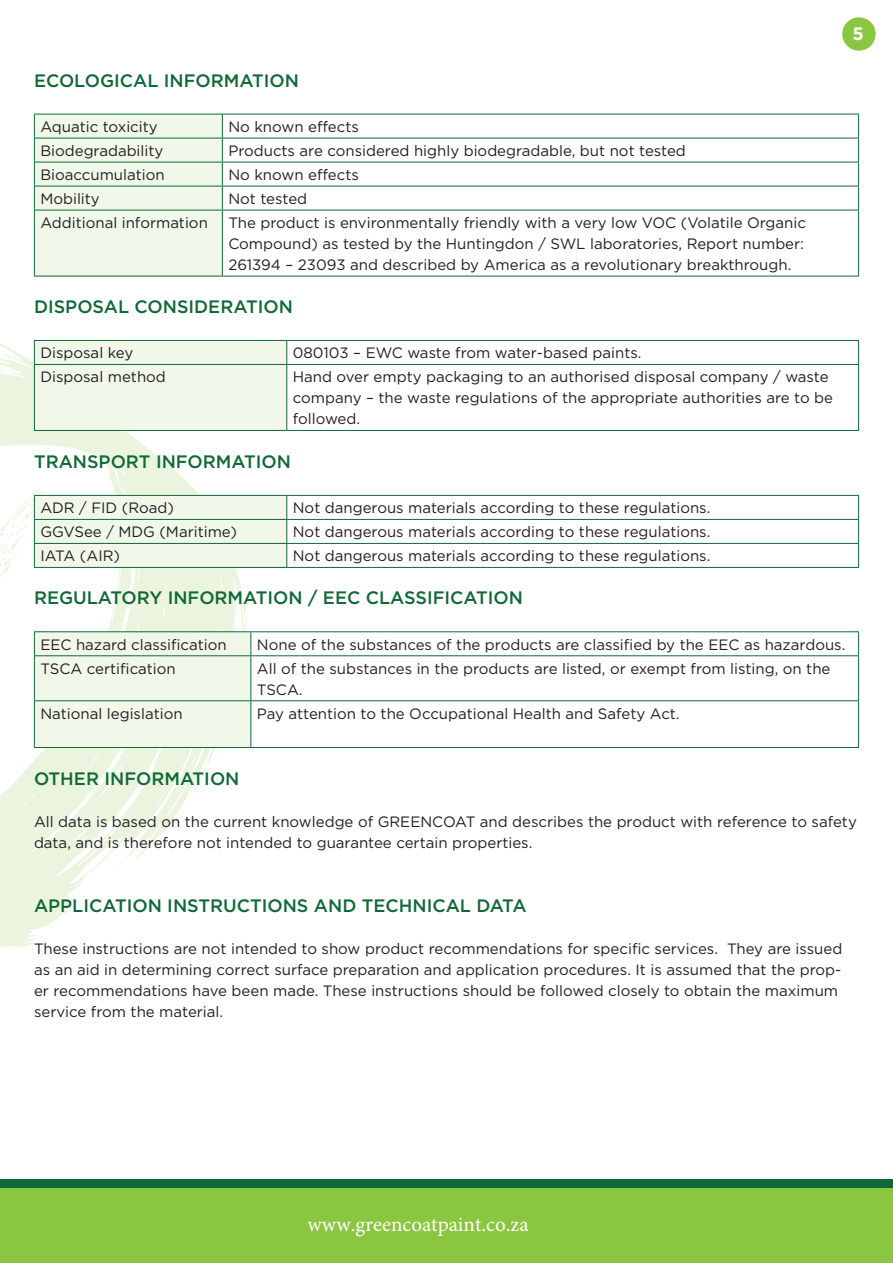
<style>
.page{position:relative;width:893px;height:1263px;background:#fff}
.page>*{position:absolute;margin:0;border:0;box-sizing:border-box;transform-origin:0 0}
.t1{font:21px "Minion Pro";color:#fff}
.t2{font:500 18px "Gotham";color:#116837}
.t3{font:700 18px "Gotham Rounded";color:#fff}
.t4{font:15px/21px "Gotham";color:#231f20}
</style>
<div class="page">
<svg style="left:0;top:339px;width:248px;height:147px"></svg>
<div style="left:842px;top:17px;width:34px;height:34px;background:#8bc640;border-radius:50%"></div>
<div style="left:0;top:1187px;width:893px;height:76px;background:#8bc640"></div>
<div style="left:0;top:1179px;width:893px;height:8px;background:#116837"></div>
<hr style="left:222px;top:138px;width:637px;height:1px;background:#116837">
<hr style="left:222px;top:162px;width:637px;height:1px;background:#116837">
<hr style="left:222px;top:186px;width:637px;height:1px;background:#116837">
<hr style="left:222px;top:210px;width:637px;height:1px;background:#116837">
<hr style="left:222px;top:114px;width:637px;height:1px;background:#116837">
<svg style="left:34px;top:114px;width:189px;height:162px;background:#e5efdf"></svg>
<svg style="left:858px;top:114px;width:1px;height:96px"></svg>
<hr style="left:34px;top:210px;width:1px;height:66px;background:#116837">
<hr style="left:858px;top:210px;width:1px;height:66px;background:#116837">
<hr style="left:34px;top:276px;width:188px;height:1px;background:#116837">
<hr style="left:222px;top:276px;width:637px;height:1px;background:#116837">
<hr style="left:287px;top:364px;width:572px;height:1px;background:#116837">
<div style="left:34px;top:340px;width:253px;height:90px;background:#f1f7e9"></div>
<hr style="left:287px;top:340px;width:572px;height:1px;background:#116837">
<svg style="left:858px;top:341px;width:1px;height:23px"></svg>
<hr style="left:34px;top:365px;width:1px;height:65px;background:#116837">
<hr style="left:858px;top:365px;width:1px;height:65px;background:#116837">
<hr style="left:34px;top:430px;width:253px;height:1px;background:#116837">
<hr style="left:287px;top:430px;width:572px;height:1px;background:#116837">
<hr style="left:287px;top:519px;width:572px;height:1px;background:#116837">
<hr style="left:287px;top:543px;width:572px;height:1px;background:#116837">
<hr style="left:287px;top:495px;width:572px;height:1px;background:#116837">
<svg style="left:858px;top:496px;width:1px;height:71px"></svg>
<hr style="left:287px;top:567px;width:572px;height:1px;background:#116837">
<hr style="left:251px;top:655px;width:608px;height:1px;background:#116837">
<hr style="left:251px;top:700px;width:608px;height:1px;background:#116837">
<svg style="left:0;top:486px;width:287px;height:461px"></svg>
<hr style="left:251px;top:631px;width:608px;height:1px;background:#116837">
<svg style="left:858px;top:632px;width:1px;height:23px"></svg>
<hr style="left:34px;top:656px;width:1px;height:44px;background:#116837">
<hr style="left:858px;top:656px;width:1px;height:44px;background:#116837">
<hr style="left:34px;top:701px;width:1px;height:46px;background:#116837">
<hr style="left:858px;top:701px;width:1px;height:46px;background:#116837">
<hr style="left:34px;top:747px;width:217px;height:1px;background:#116837">
<hr style="left:251px;top:747px;width:608px;height:1px;background:#116837">
<p class="t3" style="left:853px;top:21px;width:13px">5</p>
<p class="t2" style="left:34px;top:69px;width:266px">ECOLOGICAL INFORMATION</p>
<p class="t4" style="left:40px;top:116px;width:119px">Aquatic toxicity</p>
<p class="t4" style="left:228px;top:116px;width:132px">No known effects</p>
<p class="t4" style="left:40px;top:140px;width:125px">Biodegradability</p>
<p class="t4" style="left:228px;top:140px;width:459px">Products are considered highly biodegradable, but not tested</p>
<p class="t4" style="left:40px;top:164px;width:126px">Bioaccumulation</p>
<p class="t4" style="left:228px;top:164px;width:132px">No known effects</p>
<p class="t4" style="left:40px;top:188px;width:61px">Mobility</p>
<p class="t4" style="left:228px;top:188px;width:80px">Not tested</p>
<p class="t4" style="left:40px;top:212px;width:169px">Additional information</p>
<p class="t4" style="left:228px;top:212px;width:579px">The product is environmentally friendly with a very low VOC (Volatile Organic<br>Compound) as tested by the Huntingdon / SWL laboratories, Report number:<br>261394 – 23093 and described by America as a revolutionary breakthrough.</p>
<p class="t2" style="left:34px;top:295px;width:260px">DISPOSAL CONSIDERATION</p>
<p class="t4" style="left:40px;top:342px;width:94px">Disposal key</p>
<p class="t4" style="left:293px;top:342px;width:350px">080103 – EWC waste from water-based paints.</p>
<p class="t4" style="left:40px;top:366px;width:127px">Disposal method</p>
<p class="t4" style="left:293px;top:366px;width:542px">Hand over empty packaging to an authorised disposal company / waste company – the waste regulations of the appropriate authorities are to be followed.</p>
<p class="t2" style="left:34px;top:450px;width:259px">TRANSPORT INFORMATION</p>
<p class="t4" style="left:40px;top:497px;width:135px">ADR / FID (Road)</p>
<p class="t4" style="left:293px;top:497px;width:419px">Not dangerous materials according to these regulations.</p>
<p class="t4" style="left:40px;top:521px;width:198px">GGVSee / MDG (Maritime)</p>
<p class="t4" style="left:293px;top:521px;width:419px">Not dangerous materials according to these regulations.</p>
<p class="t4" style="left:40px;top:545px;width:81px">IATA (AIR)</p>
<p class="t4" style="left:293px;top:545px;width:419px">Not dangerous materials according to these regulations.</p>
<p class="t2" style="left:34px;top:586px;width:491px">REGULATORY INFORMATION / EEC CLASSIFICATION</p>
<p class="t4" style="left:40px;top:634px;width:188px">EEC hazard classification</p>
<p class="t4" style="left:257px;top:634px;width:590px">None of the substances of the products are classified by the EEC as hazardous.</p>
<p class="t4" style="left:40px;top:658px;width:137px">TSCA certification</p>
<p class="t4" style="left:257px;top:658px;width:575px">All of the substances in the products are listed, or exempt from listing, on the<br>TSCA.</p>
<p class="t4" style="left:40px;top:703px;width:144px">National legislation</p>
<p class="t4" style="left:257px;top:703px;width:424px">Pay attention to the Occupational Health and Safety Act.</p>
<p class="t2" style="left:34px;top:767px;width:207px">OTHER INFORMATION</p>
<p class="t4" style="left:34px;top:811px;width:824px">All data is based on the current knowledge of GREENCOAT and describes the product with reference to safety data, and is therefore not intended to guarantee certain properties.</p>
<p class="t2" style="left:34px;top:893px;width:494px">APPLICATION INSTRUCTIONS AND TECHNICAL DATA</p>
<p class="t4" style="left:34px;top:937px;width:810px">These instructions are not intended to show product recommendations for specific services. They are issued as an aid in determining correct surface preparation and application procedures. It is assumed that the prop&shy;er recommendations have been made. These instructions should be followed closely to obtain the maximum service from the material.</p>
<h1 class="t1" style="left:308px;top:1210px;width:223px">www.greencoatpaint.co.za</h1>
</div>
